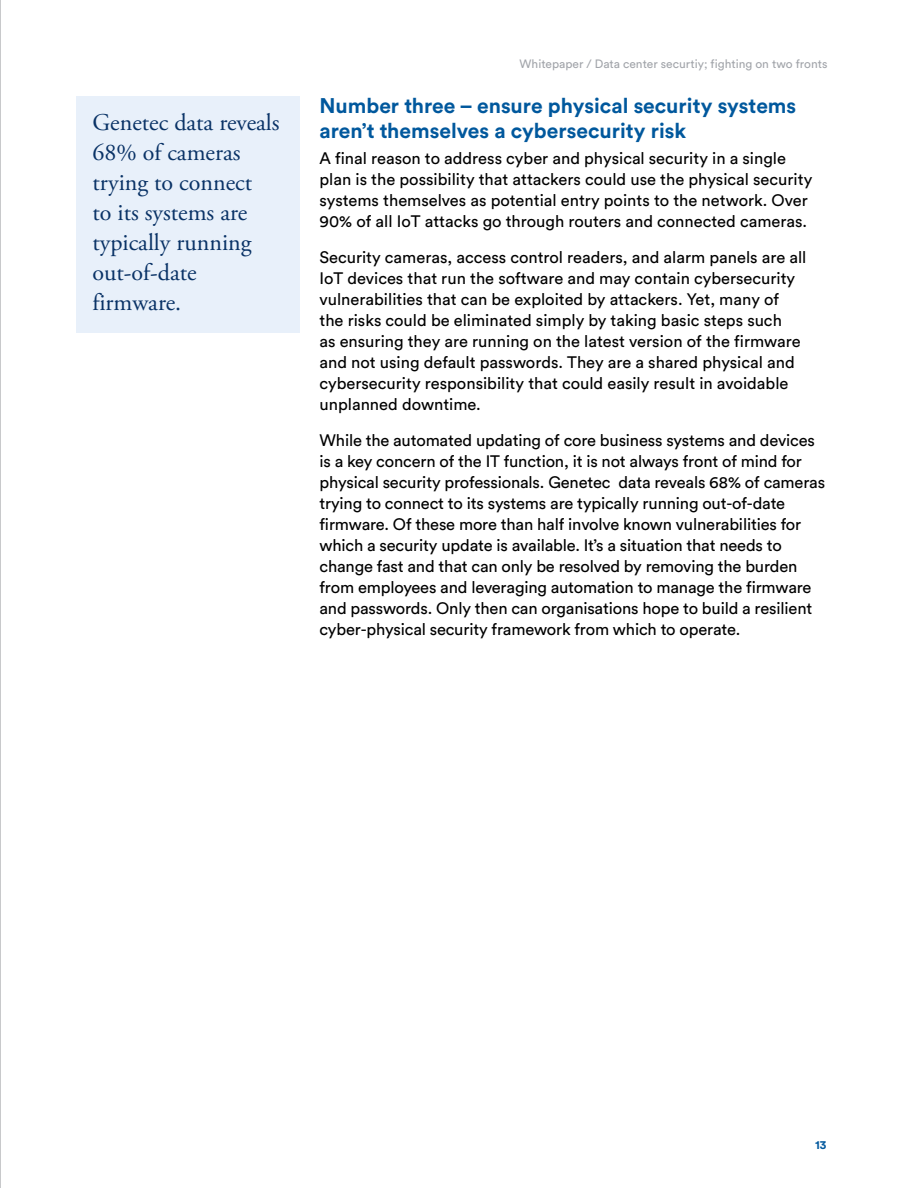
<style>
.page{position:relative;width:918px;height:1188px;background:#fff}
.page>*{position:absolute;margin:0;border:0;box-sizing:border-box;transform-origin:0 0}
.t1{font:24px/30px "Adobe Garamond Pro";color:#093266}
.t2{font:700 21px/25.2px "Circular Pro";color:#00589d}
.t3{font:16.5px/21px "Circular Pro";letter-spacing:-.005em;color:#000}
.t4{font:12px "Circular Pro";color:#a2a5aa}
.t5{font:700 12px "Circular Pro";color:#00589d}
</style>
<div class="page">
<div style="left:76px;top:96px;width:224px;height:237px;background:#e8f0fa"></div>
<hr style="left:0;top:0;width:1px;height:1188px;background:#939598">
<h1 class="t1" style="left:93px;top:108px;width:189px">Genetec data reveals<br>68% of cameras trying to connect<br>to its systems are typically running out-of-date firmware.</h1>
<p class="t4" style="left:520px;top:56px;width:309px">Whitepaper / Data center securtiy; fighting on two fronts</p>
<p class="t2" style="left:320px;top:92px;width:478px">Number three – ensure physical security systems aren’t themselves a cybersecurity risk</p>
<p class="t3" style="left:320px;top:147px;width:494px">A final reason to address cyber and physical security in a single plan is the possibility that attackers could use the physical security systems themselves as potential entry points to the network. Over 90% of all IoT attacks go through routers and connected cameras.</p>
<p class="t3" style="left:320px;top:246px;width:488px">Security cameras, access control readers, and alarm panels are all IoT devices that run the software and may contain cybersecurity vulnerabilities that can be exploited by attackers. Yet, many of the risks could be eliminated simply by taking basic steps such<br>as ensuring they are running on the latest version of the firmware and not using default passwords. They are a shared physical and cybersecurity responsibility that could easily result in avoidable unplanned downtime.</p>
<p class="t3" style="left:320px;top:429px;width:507px">While the automated updating of core business systems and devices is a key concern of the IT function, it is not always front of mind for physical security professionals. Genetec data reveals 68% of cameras trying to connect to its systems are typically running out-of-date firmware. Of these more than half involve known vulnerabilities for which a security update is available. It’s a situation that needs to change fast and that can only be resolved by removing the burden from employees and leveraging automation to manage the firmware and passwords. Only then can organisations hope to build a resilient cyber-physical security framework from which to operate.</p>
<p class="t5" style="left:815px;top:1136px;width:13px">13</p>
</div>
